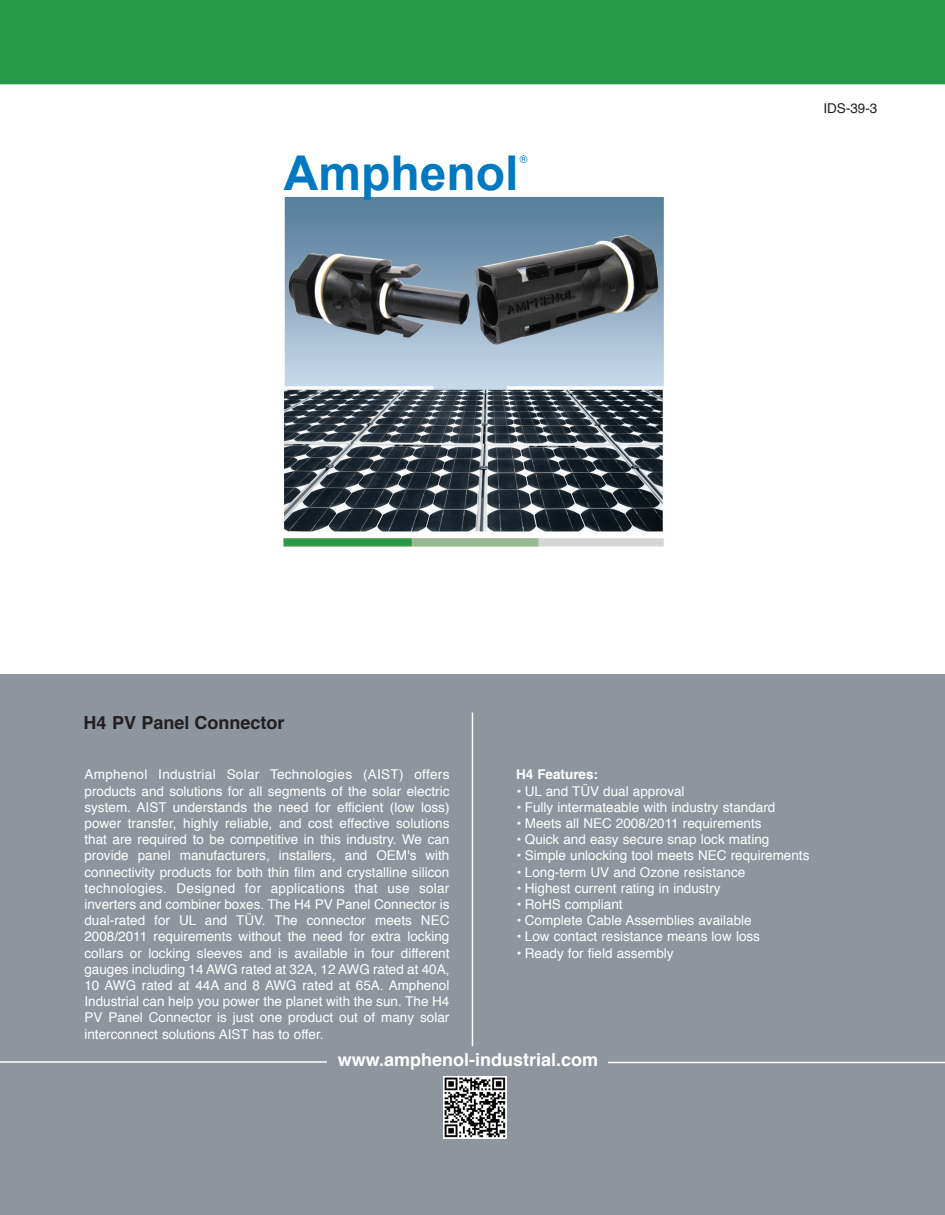
<style>
.page{position:relative;width:945px;height:1215px;background:#fff}
.page>*{position:absolute;margin:0;border:0;box-sizing:border-box;transform-origin:0 0}
.t1{font:700 48px "Arial";color:#0078bf}
.t2{font:700 18px "Helvetica";color:#fff}
.t3{font:700 18px "Helvetica";color:#231f20}
.t4{font:13.5px/16.2px "Helvetica";color:#fff;text-align:justify}
.t5{font:700 13.5px "Helvetica";color:#fff}
.t6{font:13.5px "Helvetica";color:#231f20}
.t7{font:10.5px "Helvetica";color:#0078bf}
</style>
<div class="page">
<img style="left:0;top:0;width:945px;height:547px">
<div style="left:0;top:674px;width:945px;height:541px;background:#8f959d"></div>
<hr style="left:0;top:1061px;width:327px;height:2px;background:#fff">
<hr style="left:608px;top:1062px;width:337px;height:1px;background:#fff">
<hr style="left:472px;top:712px;width:1px;height:334px;background:#fff">
<img style="left:444px;top:1076px;width:62px;height:63px">
<h1 class="t1" style="left:284px;top:147px;width:236px">Amphenol</h1>
<p class="t7" style="left:520px;top:155px;width:9px">®</p>
<p class="t6" style="left:824px;top:102px;width:56px">IDS-39-3</p>
<h2 class="t3" style="left:84px;top:715px;width:203px">H4 PV Panel Connector</h2>
<p class="t4" style="left:84px;top:768px;width:367px">Amphenol Industrial Solar Technologies (AIST) offers products and solutions for all segments of the solar electric system. AIST understands the need for efficient (low loss) power transfer, highly reliable, and cost effective solutions that are required to be competitive in this industry. We can provide panel manufacturers, installers, and OEM's with connectivity products for both thin film and crystalline silicon technologies. Designed for applications that use solar inverters and combiner boxes. The H4 PV Panel Connector is dual-rated for UL and TÜV. The connector meets NEC 2008/2011 requirements without the need for extra locking collars or locking sleeves and is available in four different gauges including 14 AWG rated at 32A, 12 AWG rated at 40A, 10 AWG rated at 44A and 8 AWG rated at 65A. Amphenol Industrial can help you power the planet with the sun. The H4<br>PV Panel Connector is just one product out of many solar interconnect solutions AIST has to offer.</p>
<p class="t5" style="left:516px;top:769px;width:84px">H4 Features:</p>
<p class="t4" style="left:516px;top:784px;width:170px">• UL and TÜV dual approval</p>
<p class="t4" style="left:516px;top:800px;width:261px">• Fully intermateable with industry standard</p>
<p class="t4" style="left:516px;top:816px;width:247px">• Meets all NEC 2008/2011 requirements</p>
<p class="t4" style="left:516px;top:832px;width:255px">• Quick and easy secure snap lock mating</p>
<p class="t4" style="left:516px;top:849px;width:295px">• Simple unlocking tool meets NEC requirements</p>
<p class="t4" style="left:516px;top:865px;width:231px">• Long-term UV and Ozone resistance</p>
<p class="t4" style="left:516px;top:881px;width:206px">• Highest current rating in industry</p>
<p class="t4" style="left:516px;top:897px;width:108px">• RoHS compliant</p>
<p class="t4" style="left:516px;top:913px;width:237px">• Complete Cable Assemblies available</p>
<p class="t4" style="left:516px;top:930px;width:246px">• Low contact resistance means low loss</p>
<p class="t4" style="left:516px;top:946px;width:159px">• Ready for field assembly</p>
<h2 class="t2" style="left:338px;top:1052px;width:262px">www.amphenol-industrial.com</h2>
</div>
